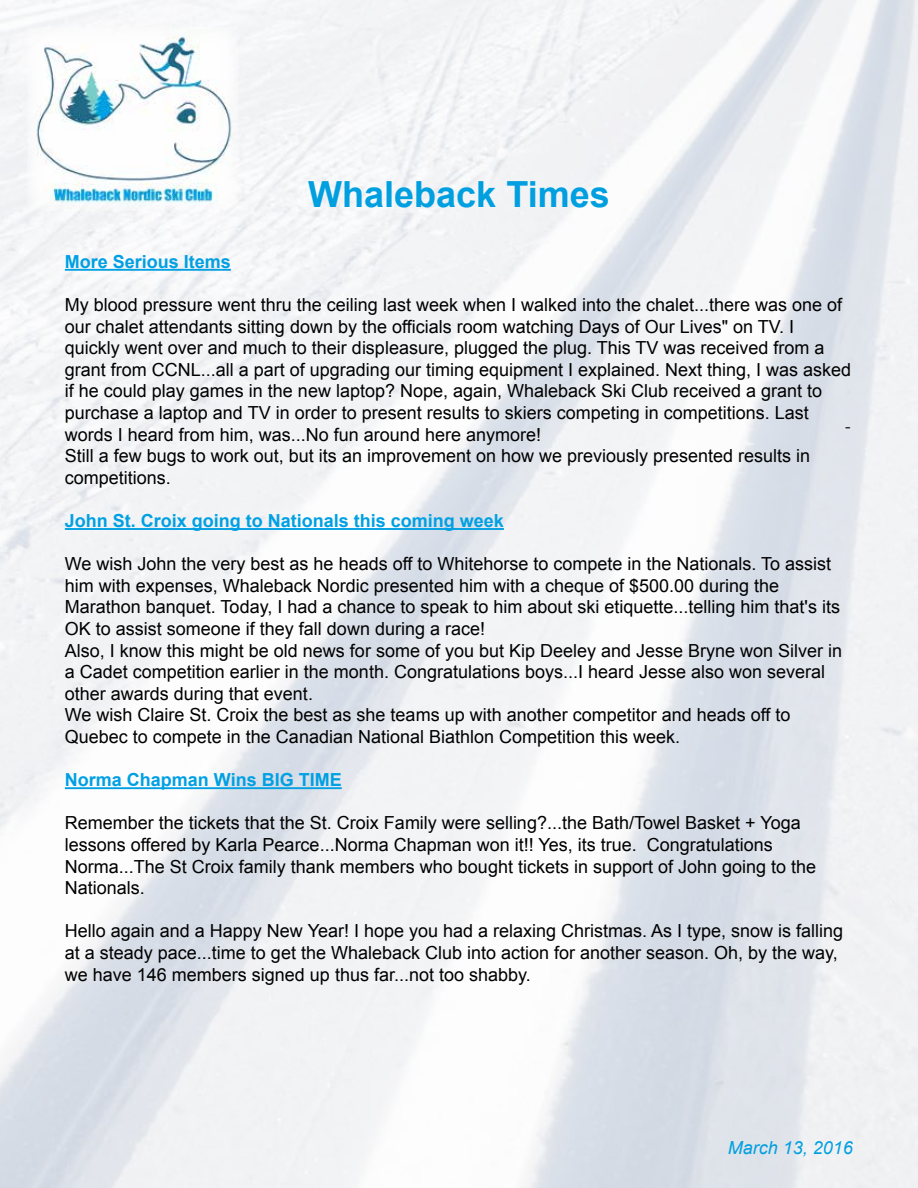
<style>
.page{position:relative;width:918px;height:1188px;background:#fff}
.page>*{position:absolute;margin:0;border:0;box-sizing:border-box;transform-origin:0 0}
.t1{font:700 36px "Arial";color:#009fdf}
.t2{font:18px/21.6px "Arial";color:#000}
.t3{font:700 18px "Arial";color:#00a0e3}
.t4{font:italic 18px "Arial";color:#009fdf}
.t5{font:16.5px "Arial";color:#231f20}
</style>
<div class="page">
<img style="left:27px;top:27px;width:211px;height:183px">
<hr style="left:65px;top:269px;width:166px;height:2px;background:#00a0e3">
<hr style="left:65px;top:528px;width:439px;height:2px;background:#00a0e3">
<hr style="left:65px;top:787px;width:277px;height:2px;background:#00a0e3">
<p class="t1" style="left:308px;top:170px;width:303px">Whaleback Times</p>
<p class="t3" style="left:65px;top:250px;width:168px">More Serious Items</p>
<p class="t2" style="left:65px;top:294px;width:788px">My blood pressure went thru the ceiling last week when I walked into the chalet...there was one of our chalet attendants sitting down by the officials room watching Days of Our Lives" on TV. I quickly went over and much to their displeasure, plugged the plug. This TV was received from a grant from CCNL...all a part of upgrading our timing equipment I explained. Next thing, I was asked if he could play games in the new laptop? Nope, again, Whaleback Ski Club received a grant to purchase a laptop and TV in order to present results to skiers competing in competitions. Last words I heard from him, was...No fun around here anymore!<br>Still a few bugs to work out, but its an improvement on how we previously presented results in competitions.</p>
<p class="t3" style="left:65px;top:509px;width:441px">John St. Croix going to Nationals this coming week</p>
<p class="t2" style="left:65px;top:553px;width:779px">We wish John the very best as he heads off to Whitehorse to compete in the Nationals. To assist him with expenses, Whaleback Nordic presented him with a cheque of $500.00 during the Marathon banquet. Today, I had a chance to speak to him about ski etiquette...telling him that's its OK to assist someone if they fall down during a race!<br>Also, I know this might be old news for some of you but Kip Deeley and Jesse Bryne won Silver in a Cadet competition earlier in the month. Congratulations boys...I heard Jesse also won several other awards during that event.<br>We wish Claire St. Croix the best as she teams up with another competitor and heads off to Quebec to compete in the Canadian National Biathlon Competition this week.</p>
<p class="t3" style="left:65px;top:768px;width:278px">Norma Chapman Wins BIG TIME</p>
<p class="t2" style="left:65px;top:813px;width:753px">Remember the tickets that the St. Croix Family were selling?...the Bath/Towel Basket + Yoga lessons offered by Karla Pearce...Norma Chapman won it!! Yes, its true. Congratulations Norma...The St Croix family thank members who bought tickets in support of John going to the Nationals.</p>
<p class="t2" style="left:65px;top:921px;width:780px">Hello again and a Happy New Year! I hope you had a relaxing Christmas. As I type, snow is falling at a steady pace...time to get the Whaleback Club into action for another season. Oh, by the way, we have 146 members signed up thus far...not too shabby.</p>
<p class="t5" style="left:845px;top:416px;width:7px">-</p>
<p class="t4" style="left:728px;top:1136px;width:127px">March 13, 2016</p>
</div>
